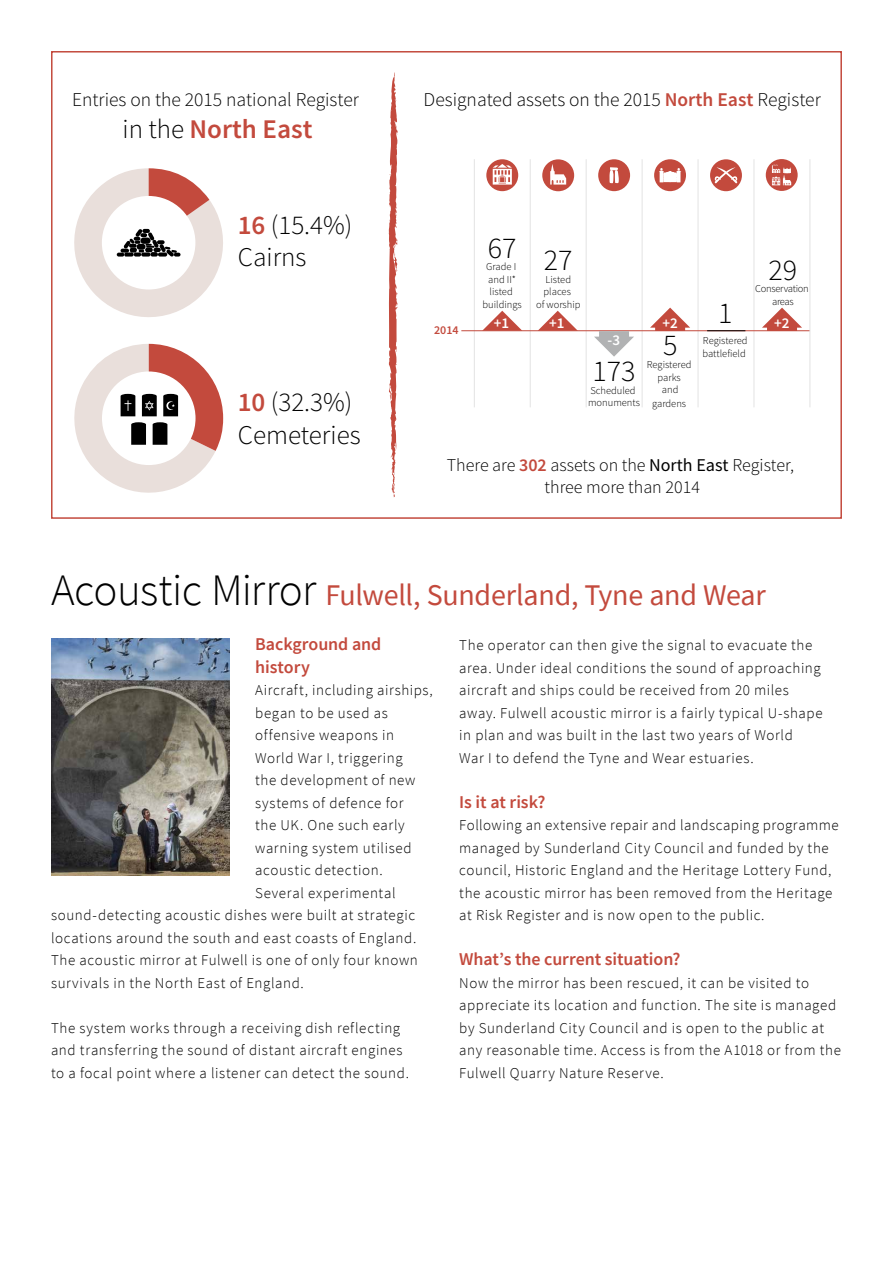
<style>
.page{position:relative;width:893px;height:1263px;background:#fff}
.page>*{position:absolute;margin:0;border:0;box-sizing:border-box;transform-origin:0 0}
.t1{font:30px "Source Sans Pro";letter-spacing:-.01em;color:#c34a3d}
.t2{font:300 30px "Source Sans Pro";color:#000}
.t3{font:300 27px/32.4px "Source Sans Pro";color:#000}
.t4{font:600 27px "Source Sans Pro";color:#c34a3d}
.t5{font:300 19.5px "Source Sans Pro";color:#000}
.t6{font:300 18px/21.6px "Source Sans Pro";color:#000;text-align:center}
.t7{font:600 18px/22.5px "Source Sans Pro";letter-spacing:-.005em;color:#c34a3d}
.Body_Text{font:300 15px/22.5px "Source Sans Pro";letter-spacing:.04em;color:#000}
.t8{font:600 15px "Source Sans Pro";color:#fff}
.t9{font:600 12px "Source Sans Pro";color:#c34a3d}
.t10{font:300 10.5px/12.6px "Source Sans Pro";color:#000;text-align:center}
.t11{font:300 10.5px/12.6px "Source Sans Pro";letter-spacing:-.025em;color:#000;text-align:center}
.s1{font-weight:300;color:#000}
.s2{font-weight:600;color:#c34a3d}
.s3{font-weight:400}
.s4{font-weight:300;font-size:45px;color:#000}
</style>
<div class="page">
<svg style="left:388px;top:72px;width:10px;height:425px"></svg>
<svg style="left:74px;top:168px;width:149px;height:149px"></svg>
<svg style="left:74px;top:344px;width:149px;height:149px"></svg>
<hr style="left:754px;top:159px;width:1px;height:248px;background:#e3e3e3">
<hr style="left:586px;top:159px;width:1px;height:248px;background:#e3e3e3">
<hr style="left:642px;top:159px;width:1px;height:248px;background:#e3e3e3">
<hr style="left:530px;top:159px;width:1px;height:248px;background:#e3e3e3">
<hr style="left:474px;top:159px;width:1px;height:248px;background:#e3e3e3">
<hr style="left:698px;top:159px;width:1px;height:248px;background:#e3e3e3">
<div style="left:486px;top:159px;width:32px;height:32px;background:#c34a3d;border-radius:50%"></div>
<svg style="left:493px;top:164px;width:19px;height:21px"></svg>
<div style="left:542px;top:159px;width:32px;height:32px;background:#c34a3d;border-radius:50%"></div>
<svg style="left:550px;top:164px;width:16px;height:21px"></svg>
<div style="left:598px;top:159px;width:32px;height:32px;background:#c34a3d;border-radius:50%"></div>
<svg style="left:609px;top:167px;width:10px;height:16px"></svg>
<div style="left:654px;top:159px;width:32px;height:32px;background:#c34a3d;border-radius:50%"></div>
<svg style="left:659px;top:168px;width:22px;height:14px"></svg>
<hr style="left:461px;top:330px;width:349px;height:1px;background:#c34a3d">
<hr style="left:809px;top:159px;width:1px;height:248px;background:#e3e3e3">
<svg style="left:482px;top:311px;width:40px;height:20px"></svg>
<svg style="left:538px;top:311px;width:40px;height:20px"></svg>
<div style="left:599px;top:331px;width:30px;height:8px;background:#b1b2b3"></div>
<svg style="left:594px;top:337px;width:40px;height:20px"></svg>
<div style="left:655px;top:325px;width:30px;height:6px;background:#c34a3d"></div>
<svg style="left:650px;top:308px;width:40px;height:20px"></svg>
<div style="left:767px;top:325px;width:30px;height:6px;background:#c34a3d"></div>
<svg style="left:762px;top:308px;width:40px;height:20px"></svg>
<svg style="left:766px;top:159px;width:32px;height:32px"></svg>
<svg style="left:772px;top:165px;width:19px;height:20px"></svg>
<div style="left:710px;top:159px;width:32px;height:32px;background:#c34a3d;border-radius:50%"></div>
<svg style="left:715px;top:167px;width:22px;height:16px"></svg>
<hr style="left:707px;top:330px;width:38px;height:1px;background:#000">
<div style="left:51px;top:51px;width:791px;height:468px;border:2px solid #c34a3d"></div>
<img style="left:51px;top:639px;width:179px;height:236px">
<h3 class="t5" style="left:72px;top:88px;width:288px">Entries on the 2015 national Register</h3>
<h3 class="t4" style="left:122px;top:112px;width:191px"><span class="s1">in the</span> North East</h3>
<p class="t3" style="left:238px;top:209px;width:116px"><span class="s2">16</span> (15.4%)<br>Cairns</p>
<p class="t3" style="left:238px;top:386px;width:124px"><span class="s2">10</span> (32.3%)<br>Cemeteries</p>
<p class="t5" style="left:424px;top:88px;width:399px">Designated assets on the 2015 <span class="s2">North East</span> Register</p>
<p class="t9" style="left:434px;top:322px;width:26px">2014</p>
<p class="t2" style="left:488px;top:229px;width:30px">67</p>
<p class="t10" style="left:483px;top:260px;width:41px">Grade I and II* listed buildings</p>
<p class="t8" style="left:494px;top:313px;width:17px">+1</p>
<p class="t2" style="left:544px;top:242px;width:30px">27</p>
<p class="t10" style="left:536px;top:273px;width:46px">Listed places<br>of worship</p>
<p class="t8" style="left:549px;top:313px;width:17px">+1</p>
<p class="t8" style="left:608px;top:331px;width:14px">-3</p>
<p class="t2" style="left:592px;top:353px;width:45px">173</p>
<p class="t10" style="left:588px;top:384px;width:53px;text-align:left">Scheduled monuments</p>
<p class="t8" style="left:662px;top:313px;width:17px">+2</p>
<p class="t2" style="left:663px;top:327px;width:16px">5</p>
<p class="t10" style="left:647px;top:358px;width:46px">Registered parks<br>and gardens</p>
<p class="t2" style="left:718px;top:295px;width:16px">1</p>
<p class="t10" style="left:702px;top:333px;width:47px;line-height:13.5px;text-align:left">Registered battlefield</p>
<p class="t2" style="left:768px;top:251px;width:30px">29</p>
<p class="t11" style="left:755px;top:283px;width:55px">Conservation areas</p>
<p class="t8" style="left:774px;top:313px;width:17px">+2</p>
<p class="t6" style="left:447px;top:454px;width:349px">There are <span class="s2">302</span> assets on the <span class="s3">North East</span> Register, three more than 2014</p>
<h2 class="t1" style="left:51px;top:576px;width:716px"><span class="s4">Acoustic Mirror</span> Fulwell, Sunderland, Tyne and Wear</h2>
<h3 class="t7" style="left:255px;top:633px;width:128px">Background and history</h3>
<p class="Body_Text" style="left:255px;top:679px;width:179px">Aircraft, including airships,</p>
<p class="Body_Text" style="left:255px;top:702px;width:134px">began to be used as</p>
<p class="Body_Text" style="left:255px;top:724px;width:141px">offensive weapons in</p>
<p class="Body_Text" style="left:255px;top:747px;width:149px">World War I, triggering</p>
<p class="Body_Text" style="left:255px;top:769px;width:162px">the development of new</p>
<p class="Body_Text" style="left:255px;top:792px;width:150px">systems of defence for</p>
<p class="Body_Text" style="left:255px;top:814px;width:151px">the UK. One such early</p>
<p class="Body_Text" style="left:255px;top:837px;width:158px">warning system utilised</p>
<p class="Body_Text" style="left:255px;top:859px;width:129px">acoustic detection.</p>
<p class="Body_Text" style="left:255px;top:882px;width:142px">Several experimental</p>
<p class="Body_Text" style="left:51px;top:904px;width:366px">sound-detecting acoustic dishes were built at strategic</p>
<p class="Body_Text" style="left:51px;top:927px;width:367px">locations around the south and east coasts of England.</p>
<p class="Body_Text" style="left:51px;top:949px;width:368px">The acoustic mirror at Fulwell is one of only four known</p>
<p class="Body_Text" style="left:51px;top:972px;width:254px">survivals in the North East of England.</p>
<p class="Body_Text" style="left:51px;top:1017px;width:359px">The system works through a receiving dish reflecting and transferring the sound of distant aircraft engines to a focal point where a listener can detect the sound.</p>
<p class="Body_Text" style="left:459px;top:634px;width:365px">The operator can then give the signal to evacuate the area. Under ideal conditions the sound of approaching aircraft and ships could be received from 20 miles away. Fulwell acoustic mirror is a fairly typical U-shape in plan and was built in the last two years of World<br>War I to defend the Tyne and Wear estuaries.</p>
<h3 class="t7" style="left:459px;top:790px;width:88px">Is it at risk?</h3>
<p class="Body_Text" style="left:459px;top:814px;width:381px">Following an extensive repair and landscaping programme managed by Sunderland City Council and funded by the council, Historic England and the Heritage Lottery Fund, the acoustic mirror has been removed from the Heritage at Risk Register and is now open to the public.</p>
<h3 class="t7" style="left:459px;top:948px;width:223px">What’s the current situation?</h3>
<p class="Body_Text" style="left:459px;top:972px;width:383px">Now the mirror has been rescued, it can be visited to appreciate its location and function. The site is managed by Sunderland City Council and is open to the public at any reasonable time. Access is from the A1018 or from the Fulwell Quarry Nature Reserve.</p>
</div>
